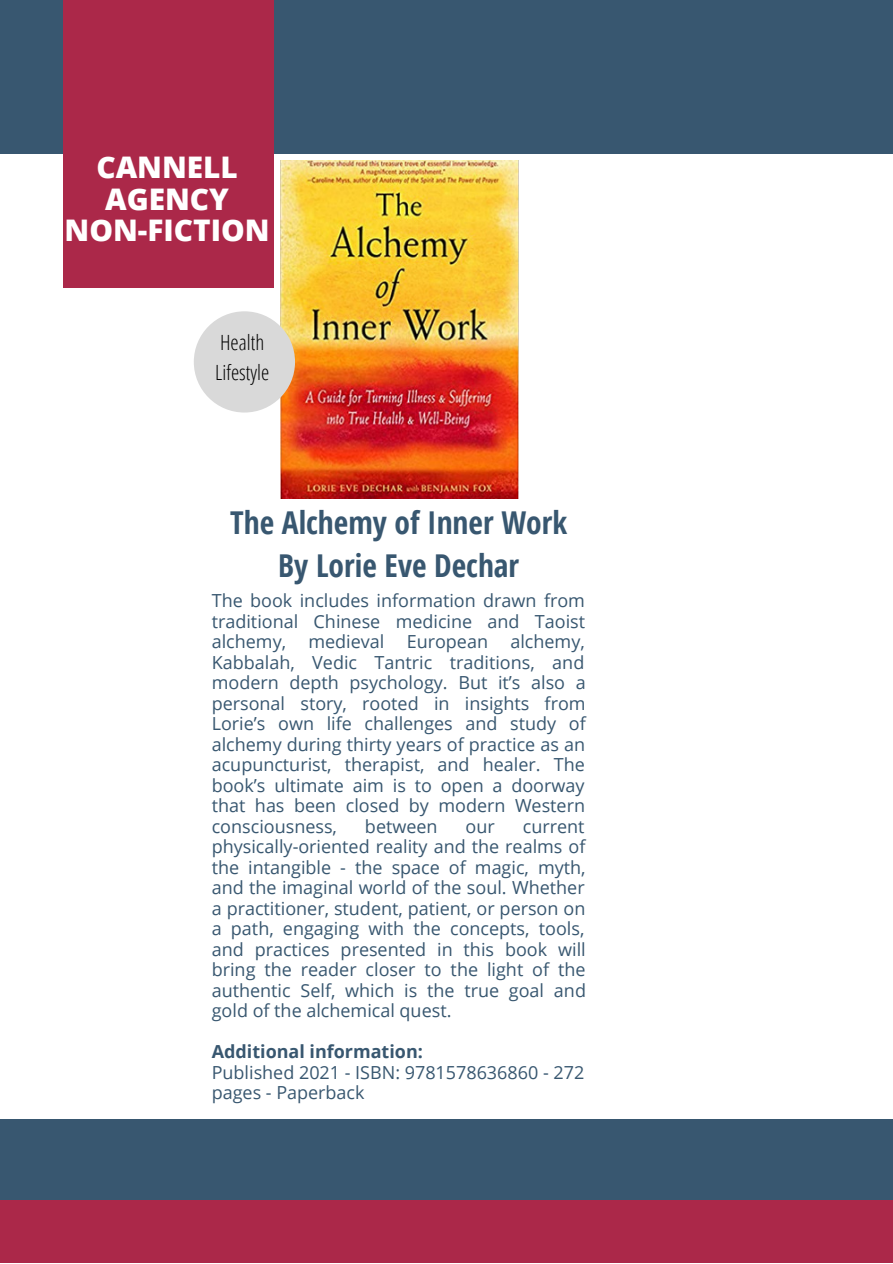
<style>
.page{position:relative;width:893px;height:1264px;background:#fff}
.page>*{position:absolute;margin:0;border:0;box-sizing:border-box;transform-origin:0 0}
.t1{font:700 31.5px/43.8px "Open Sans Condensed";color:#385770;text-align:center}
.t2{font:800 29.7px/31.5px "Open Sans";color:#fff;text-align:center}
.t3{font:300 21px/29.2px "Open Sans Condensed";color:#000}
.t4{font:18px/20.5px "Open Sans";color:#385770;text-align:justify}
.t5{font:700 18px "Open Sans";color:#385770}
</style>
<div class="page">
<div style="left:0;top:0;width:892px;height:153px;background:#385770"></div>
<div style="left:63px;top:0;width:210px;height:288px;background:#ab2849"></div>
<div style="left:0;top:1119px;width:892px;height:143px;background:#385770"></div>
<div style="left:0;top:1199px;width:892px;height:63px;background:#ab2849"></div>
<img style="left:280px;top:161px;width:238px;height:337px">
<div style="left:194px;top:311px;width:101px;height:101px;background:#d9d9d9;border-radius:50%"></div>
<h2 class="t2" style="left:65px;top:151px;width:206px">CANNELL<br>AGENCY<br>NON-FICTION</h2>
<p class="t3" style="left:215px;top:327px;width:56px">Health<br>Lifestyle</p>
<h1 class="t1" style="left:230px;top:499px;width:338px">The Alchemy of Inner Work<br>By Lorie Eve Dechar</h1>
<p class="t4" style="left:212px;top:590px;width:375px">The book includes information drawn from traditional Chinese medicine and Taoist alchemy, medieval European alchemy, Kabbalah, Vedic Tantric traditions, and modern depth psychology. But it’s also a personal story, rooted in insights from Lorie’s own life challenges and study of alchemy during thirty years of practice as an acupuncturist, therapist, and healer. The book’s ultimate aim is to open a doorway that has been closed by modern Western consciousness,</p>
<p class="t4" style="left:365px;top:815px;width:74px">between</p>
<p class="t4" style="left:465px;top:815px;width:31px">our</p>
<p class="t4" style="left:212px;top:815px;width:376px;text-indent:311px">current physically-oriented reality and the realms of the intangible - the space of magic, myth, and the imaginal world of the soul. Whether a practitioner, student, patient, or person on a path, engaging with the concepts, tools, and practices presented in this book will bring the reader closer to the light of the authentic Self, which is the true goal and gold of the alchemical quest.</p>
<p class="t5" style="left:212px;top:1038px;width:213px">Additional information:</p>
<p class="t4" style="left:212px;top:1061px;width:374px">Published 2021 - ISBN: 9781578636860 - 272 pages - Paperback</p>
</div>
